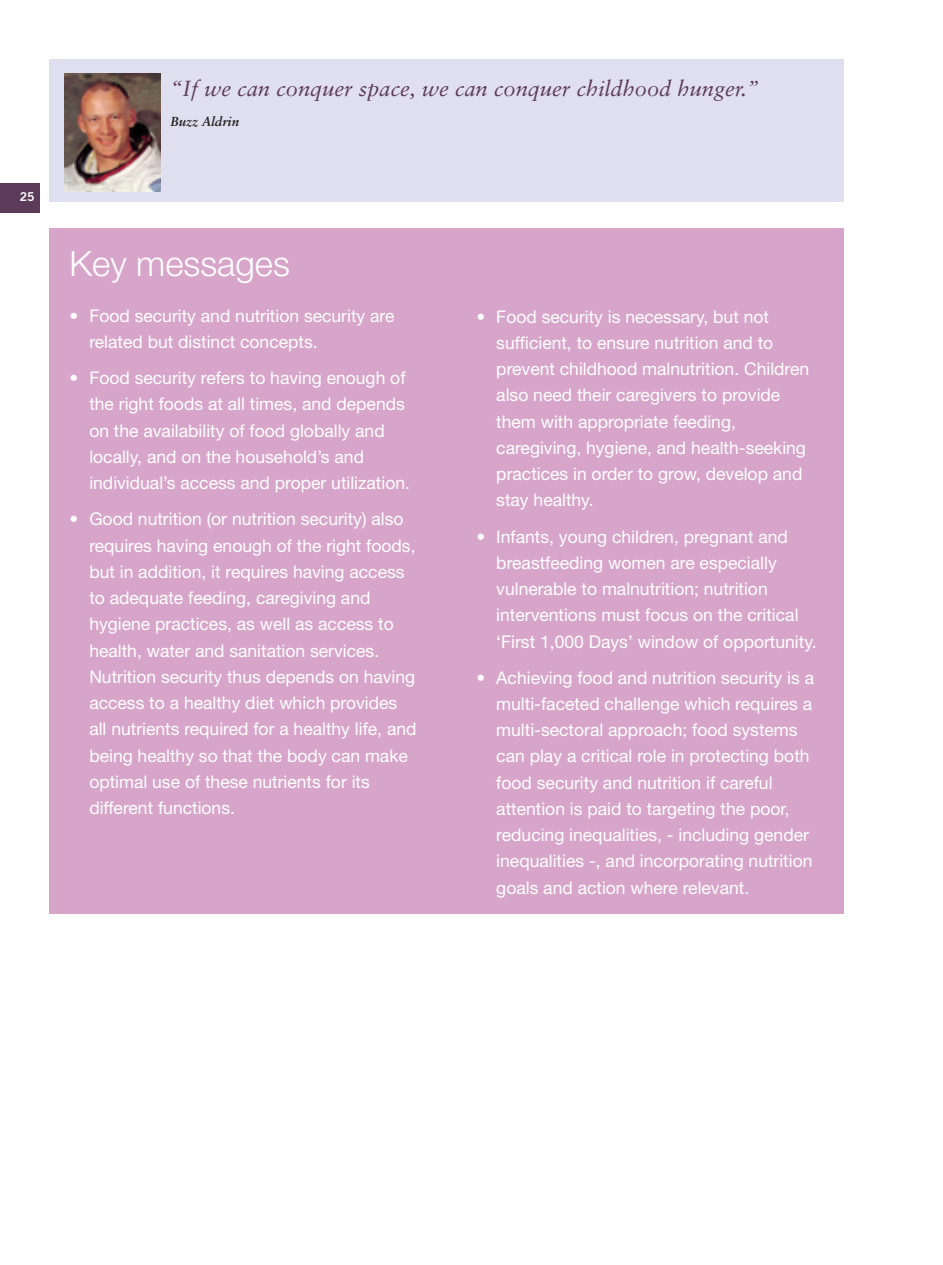
<style>
.page{position:relative;width:943px;height:1265px;background:#fff}
.page>*{position:absolute;margin:0;border:0;box-sizing:border-box;transform-origin:0 0}
.Key_Messages_Title{font:300 35px "Helvetica Neue";color:#fff}
.Large_quotes{font:italic 21.88px "Sabon";color:#5b3a5a}
.Key_Points{font:17.5px/26.2px "Helvetica Neue";color:#fff}
.Large_quote_attribut{font:italic 700 13.12px "Sabon";color:#231f20}
.t1{font:12.25px "Trade Gothic Bold Two";color:#fff}
</style>
<div class="page">
<div style="left:0;top:184px;width:40px;height:29px;background:#5b3a5a"></div>
<div style="left:50px;top:228px;width:793px;height:686px;background:#d8a5ca"></div>
<div style="left:50px;top:60px;width:793px;height:142px;background:#e0dfef"></div>
<img style="left:64px;top:74px;width:96px;height:117px">
<p class="t1" style="left:20px;top:189px;width:16px">25</p>
<p class="Large_quotes" style="left:170px;top:76px;width:590px">“If we can conquer space, we can conquer childhood hunger.”</p>
<p class="Large_quote_attribut" style="left:170px;top:114px;width:70px">Buzz Aldrin</p>
<p class="Key_Messages_Title" style="left:69px;top:242px;width:222px">Key messages</p>
<p class="Key_Points" style="left:89px;top:302px;width:307px;text-indent:-20px">• Food security and nutrition security are related but distinct concepts.</p>
<p class="Key_Points" style="left:89px;top:365px;width:322px;text-indent:-20px">• Food security refers to having enough of the right foods at all times, and depends on the availability of food globally and locally, and on the household’s and individual’s access and proper utilization.</p>
<p class="Key_Points" style="left:89px;top:506px;width:329px;text-indent:-20px">• Good nutrition (or nutrition security) also requires having enough of the right foods, but in addition, it requires having access to adequate feeding, caregiving and hygiene practices, as well as access to health, water and sanitation services.<br>Nutrition security thus depends on having access to a healthy diet which provides all nutrients required for a healthy life, and being healthy so that the body can make optimal use of these nutrients for its different functions.</p>
<p class="Key_Points" style="left:496px;top:303px;width:314px;text-indent:-20px">• Food security is necessary, but not sufficient, to ensure nutrition and to prevent childhood malnutrition. Children also need their caregivers to provide them with appropriate feeding, caregiving, hygiene, and health-seeking practices in order to grow, develop and stay healthy.</p>
<p class="Key_Points" style="left:496px;top:523px;width:322px;text-indent:-20px">• Infants, young children, pregnant and breastfeeding women are especially vulnerable to malnutrition; nutrition interventions must focus on the critical ‘First 1,000 Days’ window of opportunity.</p>
<p class="Key_Points" style="left:496px;top:664px;width:319px;text-indent:-20px">• Achieving food and nutrition security is a multi-faceted challenge which requires a multi-sectoral approach; food systems can play a critical role in protecting both food security and nutrition if careful attention is paid to targeting the poor, reducing inequalities, - including gender inequalities -, and incorporating nutrition goals and action where relevant.</p>
</div>
